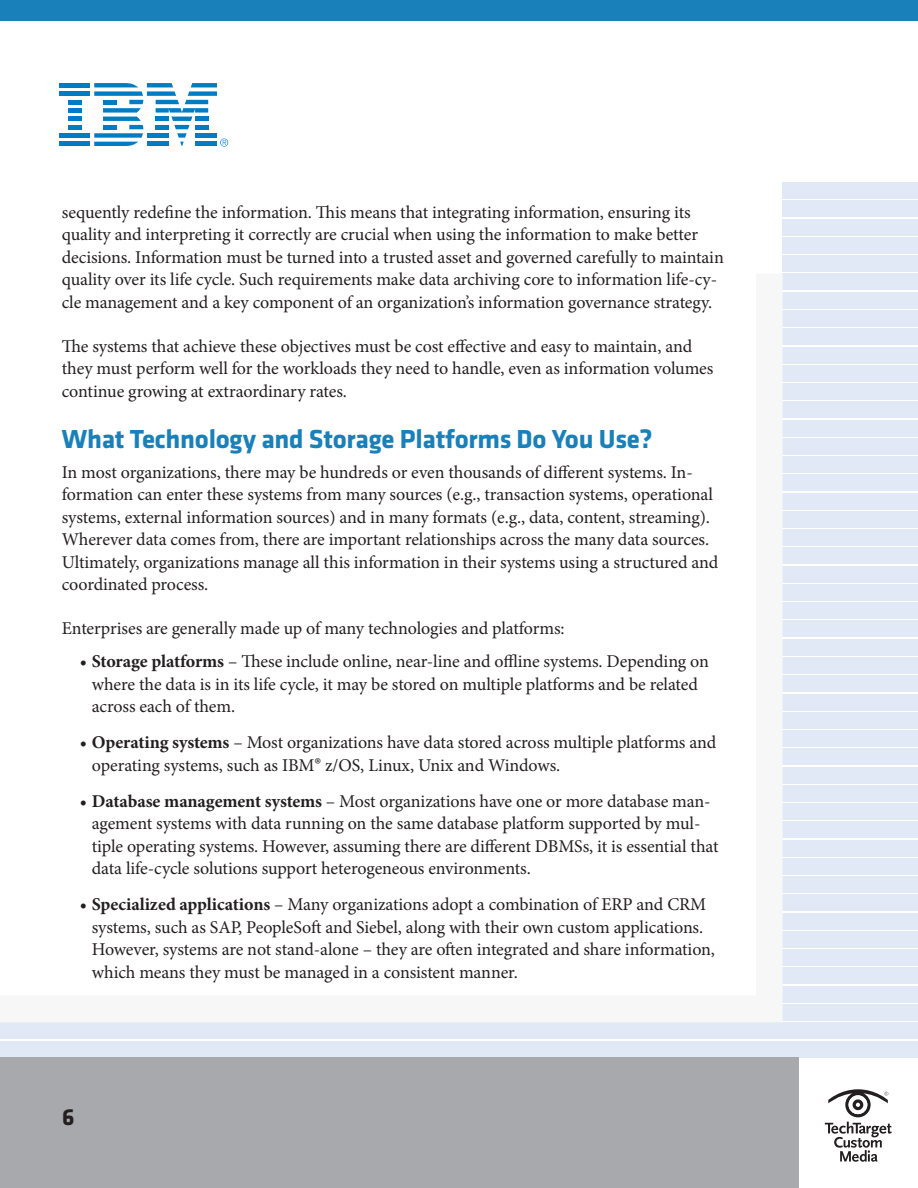
<style>
.page{position:relative;width:918px;height:1188px;background:#fff}
.page>*{position:absolute;margin:0;border:0;box-sizing:border-box;transform-origin:0 0}
.Blue_SubHead{font:700 27px "Klavika";letter-spacing:-.01em;color:#1a80b9}
.t1{font:700 24px "Klavika";color:#231f20}
.Body{font:18px/22.5px "Minion Pro";letter-spacing:-.01em;color:#231f20}
.s1{font-weight:700}
.s2{font-size:21px}
</style>
<div class="page">
<div style="left:0;top:0;width:918px;height:20px;background:#1a80b9"></div>
<div style="left:783px;top:182px;width:135px;height:17px;background:#e1e9f6"></div>
<div style="left:783px;top:201px;width:135px;height:16px;background:#e1e9f6"></div>
<div style="left:783px;top:219px;width:135px;height:17px;background:#e1e9f6"></div>
<div style="left:783px;top:237px;width:135px;height:17px;background:#e1e9f6"></div>
<div style="left:783px;top:255px;width:135px;height:17px;background:#e1e9f6"></div>
<div style="left:783px;top:274px;width:135px;height:16px;background:#e1e9f6"></div>
<div style="left:783px;top:292px;width:135px;height:17px;background:#e1e9f6"></div>
<div style="left:783px;top:310px;width:135px;height:17px;background:#e1e9f6"></div>
<div style="left:783px;top:328px;width:135px;height:17px;background:#e1e9f6"></div>
<div style="left:783px;top:347px;width:135px;height:16px;background:#e1e9f6"></div>
<div style="left:783px;top:365px;width:135px;height:17px;background:#e1e9f6"></div>
<div style="left:783px;top:383px;width:135px;height:17px;background:#e1e9f6"></div>
<div style="left:783px;top:401px;width:135px;height:17px;background:#e1e9f6"></div>
<div style="left:783px;top:420px;width:135px;height:16px;background:#e1e9f6"></div>
<div style="left:783px;top:438px;width:135px;height:17px;background:#e1e9f6"></div>
<div style="left:783px;top:456px;width:135px;height:17px;background:#e1e9f6"></div>
<div style="left:783px;top:475px;width:135px;height:16px;background:#e1e9f6"></div>
<div style="left:783px;top:493px;width:135px;height:16px;background:#e1e9f6"></div>
<div style="left:783px;top:511px;width:135px;height:17px;background:#e1e9f6"></div>
<div style="left:783px;top:529px;width:135px;height:17px;background:#e1e9f6"></div>
<div style="left:783px;top:548px;width:135px;height:16px;background:#e1e9f6"></div>
<div style="left:783px;top:566px;width:135px;height:17px;background:#e1e9f6"></div>
<div style="left:783px;top:584px;width:135px;height:17px;background:#e1e9f6"></div>
<div style="left:783px;top:602px;width:135px;height:17px;background:#e1e9f6"></div>
<div style="left:783px;top:621px;width:135px;height:16px;background:#e1e9f6"></div>
<div style="left:783px;top:639px;width:135px;height:17px;background:#e1e9f6"></div>
<div style="left:783px;top:657px;width:135px;height:17px;background:#e1e9f6"></div>
<div style="left:783px;top:675px;width:135px;height:17px;background:#e1e9f6"></div>
<div style="left:783px;top:694px;width:135px;height:16px;background:#e1e9f6"></div>
<div style="left:783px;top:712px;width:135px;height:17px;background:#e1e9f6"></div>
<div style="left:783px;top:730px;width:135px;height:17px;background:#e1e9f6"></div>
<div style="left:783px;top:748px;width:135px;height:17px;background:#e1e9f6"></div>
<div style="left:783px;top:767px;width:135px;height:16px;background:#e1e9f6"></div>
<div style="left:783px;top:785px;width:135px;height:17px;background:#e1e9f6"></div>
<div style="left:783px;top:803px;width:135px;height:17px;background:#e1e9f6"></div>
<div style="left:783px;top:822px;width:135px;height:16px;background:#e1e9f6"></div>
<div style="left:783px;top:840px;width:135px;height:16px;background:#e1e9f6"></div>
<div style="left:783px;top:858px;width:135px;height:17px;background:#e1e9f6"></div>
<div style="left:783px;top:876px;width:135px;height:17px;background:#e1e9f6"></div>
<div style="left:783px;top:895px;width:135px;height:16px;background:#e1e9f6"></div>
<div style="left:783px;top:913px;width:135px;height:17px;background:#e1e9f6"></div>
<div style="left:783px;top:931px;width:135px;height:17px;background:#e1e9f6"></div>
<div style="left:783px;top:949px;width:135px;height:17px;background:#e1e9f6"></div>
<div style="left:783px;top:968px;width:135px;height:16px;background:#e1e9f6"></div>
<div style="left:783px;top:986px;width:135px;height:17px;background:#e1e9f6"></div>
<div style="left:783px;top:1004px;width:135px;height:17px;background:#e1e9f6"></div>
<div style="left:0;top:1022px;width:918px;height:17px;background:#e1e9f6"></div>
<div style="left:0;top:1041px;width:918px;height:16px;background:#e1e9f6"></div>
<div style="left:0;top:1057px;width:798px;height:131px;background:#a8a9ad"></div>
<svg style="left:825px;top:1089px;width:67px;height:73px"></svg>
<hr style="left:59px;top:83px;width:31px;height:4px;background:#007cc2">
<div style="left:59px;top:91px;width:31px;height:5px;background:#007cc2"></div>
<hr style="left:68px;top:100px;width:13px;height:4px;background:#007cc2">
<div style="left:68px;top:108px;width:13px;height:5px;background:#007cc2"></div>
<hr style="left:68px;top:117px;width:13px;height:4px;background:#007cc2">
<hr style="left:68px;top:125px;width:13px;height:4px;background:#007cc2">
<div style="left:59px;top:133px;width:31px;height:5px;background:#007cc2"></div>
<hr style="left:59px;top:142px;width:31px;height:4px;background:#007cc2">
<svg style="left:94px;top:83px;width:134px;height:64px"></svg>
<p class="Body" style="left:62px;top:201px;width:664px">sequently redefine the information. This means that integrating information, ensuring its quality and interpreting it correctly are crucial when using the information to make better decisions. Information must be turned into a trusted asset and governed carefully to maintain quality over its life cycle. Such requirements make data archiving core to information life-cy&shy;cle management and a key component of an organization’s information governance strategy.</p>
<p class="Body" style="left:62px;top:335px;width:653px">The systems that achieve these objectives must be cost effective and easy to maintain, and they must perform well for the workloads they need to handle, even as information volumes continue growing at extraordinary rates.</p>
<p class="Blue_SubHead" style="left:62px;top:425px;width:592px">What Technology and Storage Platforms Do You Use?</p>
<p class="Body" style="left:62px;top:461px;width:658px">In most organizations, there may be hundreds or even thousands of different systems. In&shy;formation can enter these systems from many sources (e.g., transaction systems, operational systems, external information sources) and in many formats (e.g., data, content, streaming).<br>Wherever data comes from, there are important relationships across the many data sources.<br>Ultimately, organizations manage all this information in their systems using a structured and coordinated process.</p>
<p class="Body" style="left:62px;top:617px;width:504px">Enterprises are generally made up of many technologies and platforms:</p>
<p class="Body" style="left:92px;top:651px;width:619px;text-indent:-12px"><span class="s1">• Storage platforms</span> – These include online, near-line and offline systems. Depending on where the data is in its life cycle, it may be stored on multiple platforms and be related across each of them.</p>
<p class="Body" style="left:92px;top:732px;width:626px;text-indent:-12px"><span class="s1">• Operating systems</span> – Most organizations have data stored across multiple platforms and operating systems, such as IBM<span class="s2">®</span> z/OS, Linux, Unix and Windows.</p>
<p class="Body" style="left:92px;top:790px;width:628px;text-indent:-12px"><span class="s1">• Database management systems</span> – Most organizations have one or more database man&shy;agement systems with data running on the same database platform supported by mul&shy;tiple operating systems. However, assuming there are different DBMSs, it is essential that data life-cycle solutions support heterogeneous environments.</p>
<p class="Body" style="left:92px;top:894px;width:625px;text-indent:-12px"><span class="s1">• Specialized applications</span> – Many organizations adopt a combination of ERP and CRM systems, such as SAP, PeopleSoft and Siebel, along with their own custom applications.<br>However, systems are not stand-alone – they are often integrated and share information, which means they must be managed in a consistent manner.</p>
<h2 class="t1" style="left:62px;top:1104px;width:14px">6</h2>
</div>
